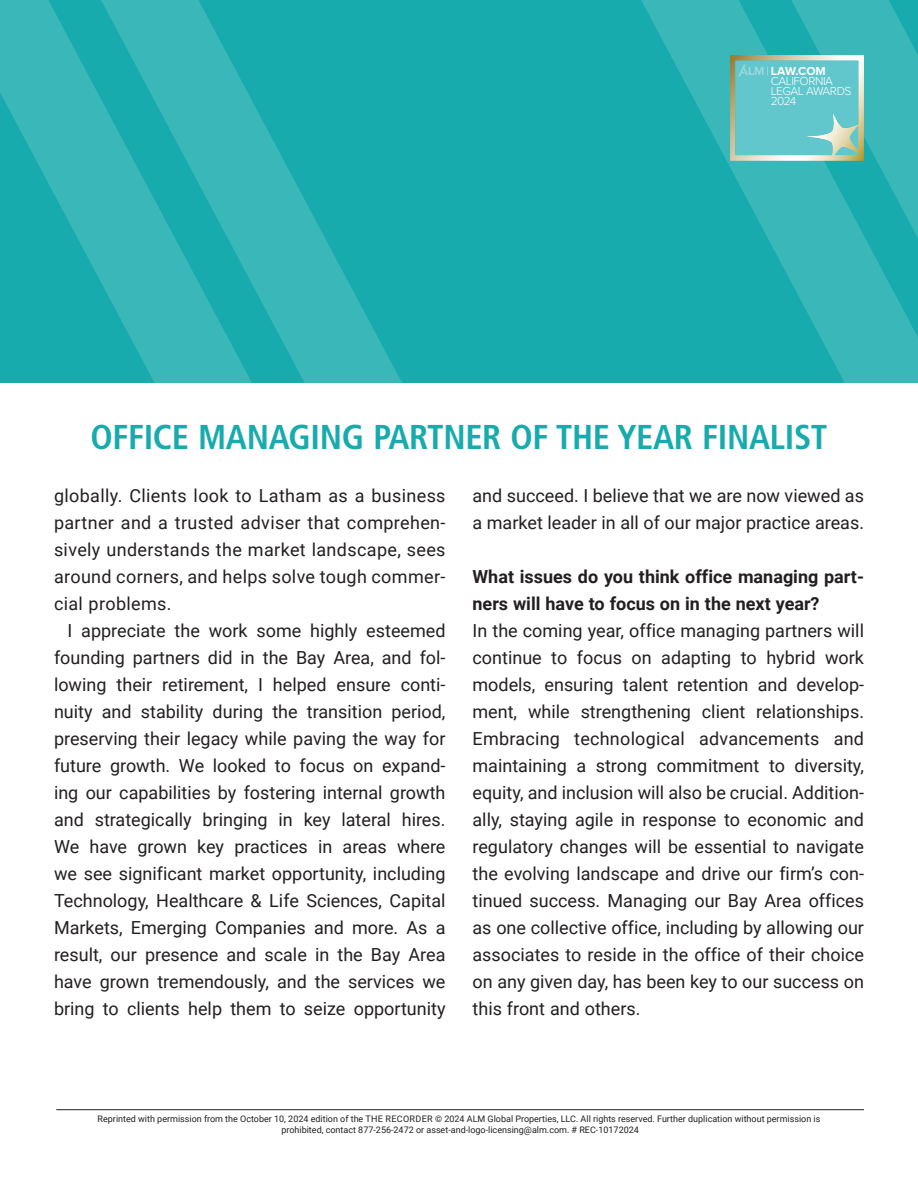
<style>
.page{position:relative;width:918px;height:1188px;background:#fff}
.page>*{position:absolute;margin:0;border:0;box-sizing:border-box;transform-origin:0 0}
.t1{font:700 condensed 34.5px "Frutiger LT Std";letter-spacing:-.01em;color:#18abad}
.t2{font:18px/27px "Roboto";color:#231f20;text-align:justify}
.t3{font:700 18px/27px "Roboto";color:#231f20}
.t4{font:300 12px/10.2px "Proxima Nova";letter-spacing:-.04em;color:#fff}
.t5{font:700 12px "Proxima Nova";letter-spacing:-.01em;color:#fff}
.t6{font:9px/10.5px "Roboto";color:#231f20;text-align:center}
</style>
<div class="page">
<hr style="left:56px;top:1109px;width:808px;height:1px;background:#231f20">
<div style="left:0;top:0;width:918px;height:382px;background:#18abad"></div>
<svg style="left:253px;top:103px;width:153px;height:280px"></svg>
<svg style="left:0;top:0;width:253px;height:383px;fill:#3ab7b9"></svg>
<svg style="left:609px;top:0;width:309px;height:383px"></svg>
<svg style="left:730px;top:0;width:188px;height:253px"></svg>
<p class="t5" style="left:771px;top:62px;width:57px">LAW.COM</p>
<p class="t4" style="left:771px;top:75px;width:82px">CALIFORNIA<br>LEGAL AWARDS<br>2024</p>
<h1 class="t1" style="left:90px;top:416px;width:739px">OFFICE MANAGING PARTNER OF THE YEAR FINALIST</h1>
<p class="t2" style="left:54px;top:481px;width:393px">globally. Clients look to Latham as a business partner and a trusted adviser that comprehen&shy;sively understands the market landscape, sees around corners, and helps solve tough commer&shy;cial problems.</p>
<p class="t2" style="left:54px;top:616px;width:393px;text-indent:14px">I appreciate the work some highly esteemed founding partners did in the Bay Area, and fol&shy;lowing their retirement, I helped ensure conti&shy;nuity and stability during the transition period, preserving their legacy while paving the way for future growth. We looked to focus on expand&shy;ing our capabilities by fostering internal growth and strategically bringing in key lateral hires.<br>We have grown key practices in areas where we see significant market opportunity, including Technology, Healthcare &amp; Life Sciences, Capital Markets, Emerging Companies and more. As a result, our presence and scale in the Bay Area have grown tremendously, and the services we bring to clients help them to seize opportunity</p>
<p class="t2" style="left:473px;top:481px;width:393px">and succeed. I believe that we are now viewed as a market leader in all of our major practice areas.</p>
<p class="t3" style="left:473px;top:562px;width:393px">What issues do you think office managing part&shy;ners will have to focus on in the next year?</p>
<p class="t2" style="left:473px;top:616px;width:393px">In the coming year, office managing partners will continue to focus on adapting to hybrid work models, ensuring talent retention and develop&shy;ment, while strengthening client relationships.<br>Embracing technological advancements and maintaining a strong commitment to diversity, equity, and inclusion will also be crucial. Addition&shy;ally, staying agile in response to economic and regulatory changes will be essential to navigate the evolving landscape and drive our firm’s con&shy;tinued success. Managing our Bay Area offices as one collective office, including by allowing our associates to reside in the office of their choice on any given day, has been key to our success on this front and others.</p>
<p class="t6" style="left:98px;top:1113px;width:724px">Reprinted with permission from the October 10, 2024 edition of the THE RECORDER © 2024 ALM Global Properties, LLC. All rights reserved. Further duplication without permission is prohibited, contact 877-256-2472 or asset-and-logo-licensing@alm.com. # REC-10172024</p>
</div>
